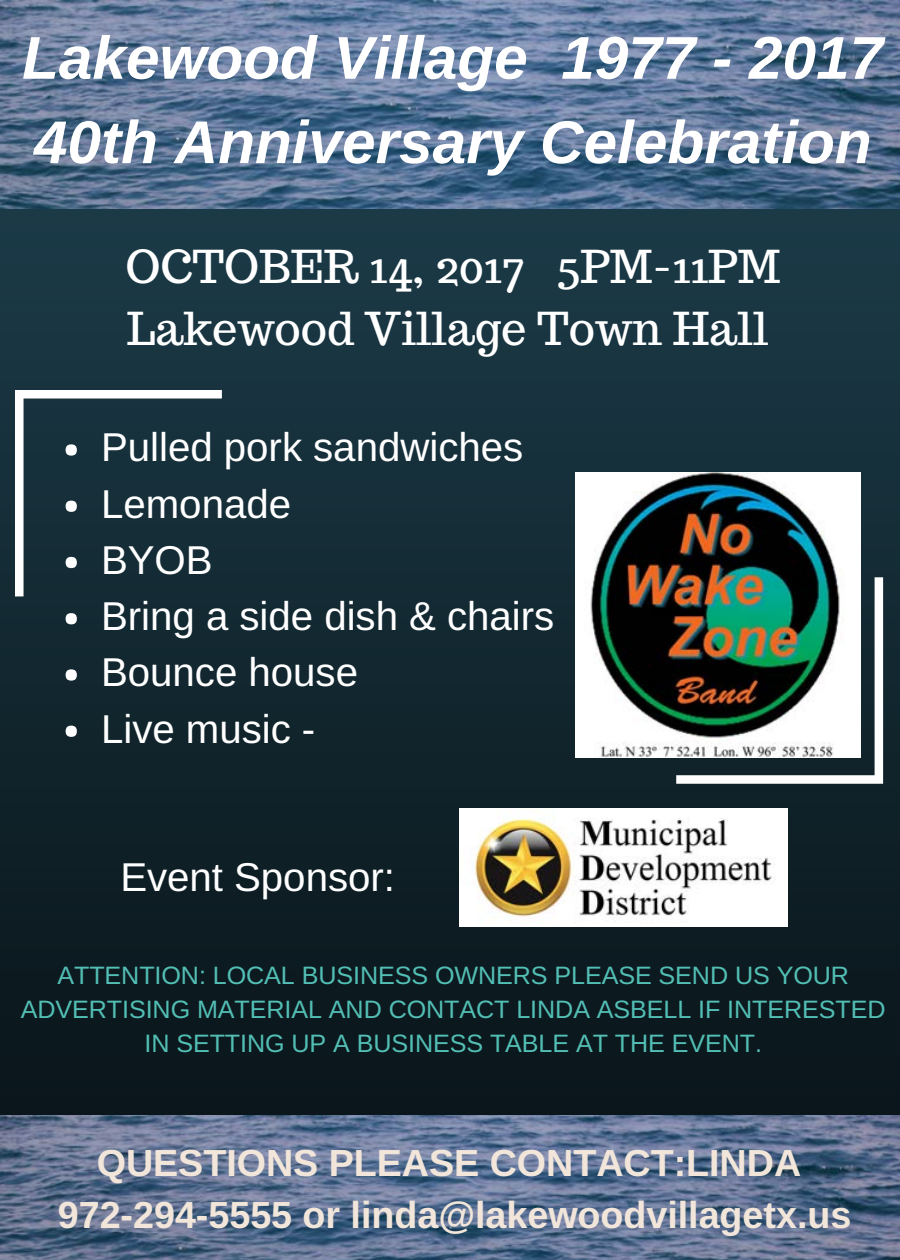
<style>
.page{position:relative;width:900px;height:1260px;background:#fff}
.page>*{position:absolute;margin:0;border:0;box-sizing:border-box;transform-origin:0 0}
.t1{font:italic 700 60.5px/84.5px "Arimo";color:#fff}
.t2{font:45.25px/62px "Trocchi";color:#fff}
.t3{font:40.25px/56.2px "Arimo";color:#fff}
.t4{font:700 37.75px/52.5px "Arimo";color:#f2e6da;text-align:center}
.t5{font:25.25px/33.8px "Arimo";letter-spacing:-.005em;color:#52beb4;text-align:center}
</style>
<div class="page">
<img style="left:0;top:208px;width:900px;height:908px">
<img style="left:0;top:0;width:900px;height:208px">
<svg style="left:15px;top:390px;width:207px;height:206px;background:#283f49"></svg>
<svg style="left:676px;top:577px;width:207px;height:207px"></svg>
<div style="left:66px;top:444px;width:11px;height:12px;background:#fff;border-radius:50%"></div>
<div style="left:66px;top:501px;width:11px;height:11px;background:#fff;border-radius:50%"></div>
<div style="left:66px;top:557px;width:11px;height:11px;background:#fff;border-radius:50%"></div>
<div style="left:66px;top:613px;width:11px;height:11px;background:#fff;border-radius:50%"></div>
<div style="left:66px;top:669px;width:11px;height:12px;background:#fff;border-radius:50%"></div>
<div style="left:66px;top:726px;width:11px;height:11px;background:#fff;border-radius:50%"></div>
<img style="left:576px;top:472px;width:285px;height:286px">
<img style="left:0;top:1116px;width:900px;height:144px">
<img style="left:459px;top:808px;width:328px;height:118px">
<h1 class="t1" style="left:22px;top:16px;width:863px">Lakewood Village 1977 - 2017<br>40th Anniversary Celebration</h1>
<h2 class="t2" style="left:125px;top:235px;width:657px">OCTOBER 14, 2017 5PM-11PM<br>Lakewood Village Town Hall</h2>
<h3 class="t3" style="left:101px;top:419px;width:455px">Pulled pork sandwiches<br>Lemonade<br>BYOB<br>Bring a side dish &amp; chairs<br>Bounce house<br>Live music -</h3>
<h3 class="t3" style="left:120px;top:849px;width:276px">Event Sponsor:</h3>
<p class="t5" style="left:21px;top:959px;width:866px">ATTENTION: LOCAL BUSINESS OWNERS PLEASE SEND US YOUR<br>ADVERTISING MATERIAL AND CONTACT LINDA ASBELL IF INTERESTED<br>IN SETTING UP A BUSINESS TABLE AT THE EVENT.</p>
<h3 class="t4" style="left:58px;top:1136px;width:795px">QUESTIONS PLEASE CONTACT:LINDA<br>972-294-5555 or linda@lakewoodvillagetx.us</h3>
</div>
